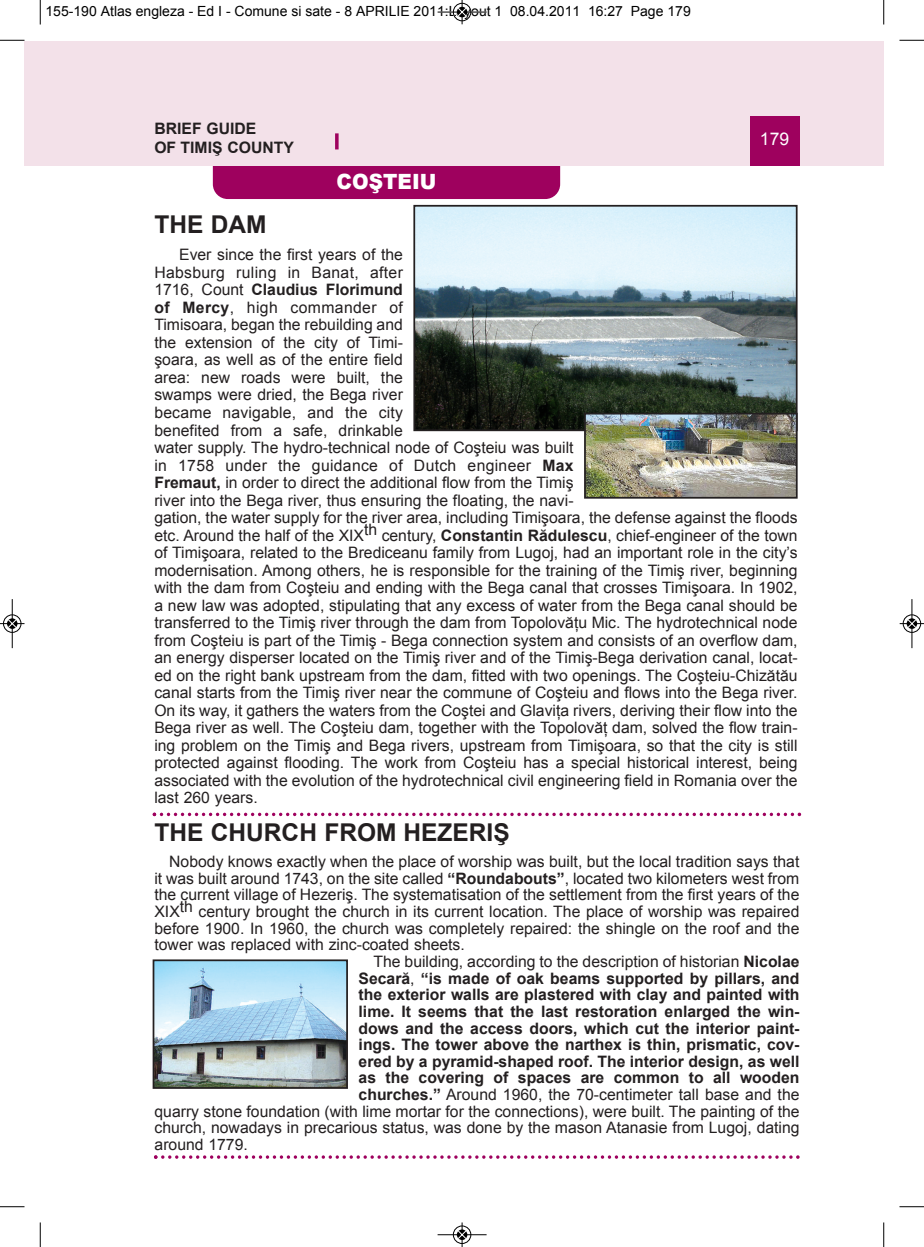
<style>
.page{position:relative;width:924px;height:1247px;background:#fff}
.page>*{position:absolute;margin:0;border:0;box-sizing:border-box;transform-origin:0 0}
.t1{font:700 24.5px "Arial";color:#231f20}
.t2{font:900 21px "Arial";color:#fff;scale:.95 1}
.t3{font:17.5px "Arial";color:#fff}
.t4{font:15.75px/17.5px "Arial";color:#231f20}
.t5{font:700 15.75px/18.9px "Arial";color:#231f20}
.t6{font:14px "Arial";color:#000}
.s1{font-weight:700}
.s2{font-weight:400}
</style>
<div class="page">
<div style="left:24px;top:41px;width:16px;height:124px;background:#f3e1e9"></div>
<div style="left:213px;top:136px;width:347px;height:63px;background:#9e015e;border-radius:15px"></div>
<div style="left:40px;top:41px;width:844px;height:124px;background:#f3e1e9"></div>
<div style="left:750px;top:116px;width:49px;height:49px;background:#9e015e"></div>
<svg style="left:335px;top:133px;width:4px;height:16px"></svg>
<img style="left:156px;top:962px;width:189px;height:123px">
<div style="left:153px;top:959px;width:195px;height:129px;border:2px solid #231f20"></div>
<svg style="left:153px;top:812px;width:648px;height:4px"></svg>
<svg style="left:154px;top:1155px;width:645px;height:3px"></svg>
<img style="left:416px;top:208px;width:378px;height:220px">
<div style="left:413px;top:205px;width:384px;height:226px;border:2px solid #231f20"></div>
<img style="left:587px;top:416px;width:207px;height:79px">
<div style="left:584px;top:413px;width:213px;height:85px;border:2px solid #231f20"></div>
<svg style="left:40px;top:0;width:1px;height:24px"></svg>
<svg style="left:0;top:40px;width:24px;height:1px"></svg>
<svg style="left:883px;top:0;width:1px;height:24px"></svg>
<svg style="left:899px;top:40px;width:25px;height:1px"></svg>
<svg style="left:40px;top:1222px;width:1px;height:24px"></svg>
<svg style="left:0;top:1206px;width:24px;height:1px"></svg>
<svg style="left:883px;top:1222px;width:1px;height:24px"></svg>
<svg style="left:899px;top:1206px;width:25px;height:1px"></svg>
<hr style="left:438px;top:12px;width:48px;height:1px;background:#000">
<div style="left:453px;top:3px;width:18px;height:18px;border:1px solid #000;border-radius:50%"></div>
<svg style="left:458px;top:0;width:8px;height:24px"></svg>
<hr style="left:438px;top:1234px;width:48px;height:1px;background:#000">
<div style="left:453px;top:1225px;width:18px;height:18px;border:1px solid #000;border-radius:50%"></div>
<svg style="left:458px;top:1222px;width:8px;height:24px"></svg>
<div style="left:3px;top:614px;width:19px;height:19px;border:1px solid #fff;border-radius:50%"></div>
<hr style="left:12px;top:599px;width:1px;height:49px;background:#000">
<div style="left:3px;top:614px;width:18px;height:18px;border:1px solid #000;border-radius:50%"></div>
<svg style="left:0;top:619px;width:24px;height:9px"></svg>
<div style="left:902px;top:614px;width:19px;height:19px;border:1px solid #fff;border-radius:50%"></div>
<hr style="left:911px;top:599px;width:1px;height:49px;background:#000">
<div style="left:903px;top:614px;width:18px;height:18px;border:1px solid #000;border-radius:50%"></div>
<svg style="left:900px;top:619px;width:24px;height:9px"></svg>
<p class="t6" style="left:46px;top:3px;width:647px">155-190 Atlas engleza - Ed I - Comune si sate - 8 APRILIE 2011:Layout 1 08.04.2011 16:27 Page 179</p>
<p class="t5" style="left:154px;top:119px;width:141px">BRIEF GUIDE<br>OF TIMIŞ COUNTY</p>
<h2 class="t2" style="left:337px;top:166px;width:106px">COŞTEIU</h2>
<p class="t3" style="left:760px;top:129px;width:31px">179</p>
<h1 class="t1" style="left:154px;top:211px;width:114px">THE DAM</h1>
<p class="t4" style="left:154px;top:246px;width:645px;text-indent:25px">Ever since the first years of the<br>Habsburg ruling in Banat, after<br>1716, Count <span class="s1">Claudius Florimund<br>of Mercy</span>, high commander of<br>Timisoara, began the rebuilding and<br>the extension of the city of Timi-<br>şoara, as well as of the entire field<br>area: new roads were built, the<br>swamps were dried, the Bega river<br>became navigable, and the city<br>benefited from a safe, drinkable<br>water supply. The hydro-technical node of Coşteiu was built<br>in 1758 under the guidance of Dutch engineer <span class="s1">Max<br>Fremaut,</span> in order to direct the additional flow from the Timiş<br>river into the Bega river, thus ensuring the floating, the navi-<br>gation, the water supply for the river area, including Timişoara, the defense against the floods etc. Around the half of the XIXth century, <span class="s1">Constantin Rădulescu</span>, chief-engineer of the town of Timişoara, related to the Brediceanu family from Lugoj, had an important role in the city’s modernisation. Among others, he is responsible for the training of the Timiş river, beginning with the dam from Coşteiu and ending with the Bega canal that crosses Timişoara. In 1902, a new law was adopted, stipulating that any excess of water from the Bega canal should be transferred to the Timiş river through the dam from Topolovăţu Mic. The hydrotechnical node from Coşteiu is part of the Timiş - Bega connection system and consists of an overflow dam, an energy disperser located on the Timiş river and of the Timiş-Bega derivation canal, locat&shy;ed on the right bank upstream from the dam, fitted with two openings. The Coşteiu-Chizătău canal starts from the Timiş river near the commune of Coşteiu and flows into the Bega river.<br>On its way, it gathers the waters from the Coştei and Glaviţa rivers, deriving their flow into the Bega river as well. The Coşteiu dam, together with the Topolovăţ dam, solved the flow train&shy;ing problem on the Timiş and Bega rivers, upstream from Timişoara, so that the city is still protected against flooding. The work from Coşteiu has a special historical interest, being associated with the evolution of the hydrotechnical civil engineering field in Romania over the last 260 years.</p>
<h1 class="t1" style="left:154px;top:818px;width:357px">THE CHURCH FROM HEZERIŞ</h1>
<p class="t4" style="left:169px;top:852px;width:632px">Nobody knows exactly when the place of worship was built, but the local tradition says that</p>
<p class="t4" style="left:154px;top:869px;width:646px">it was built around 1743, on the site called <span class="s1">“Roundabouts”</span>, located two kilometers west from</p>
<p class="t4" style="left:154px;top:886px;width:646px">the current village of Hezeriş. The systematisation of the settlement from the first years of the</p>
<p class="t4" style="left:154px;top:902px;width:646px">XIXth century brought the church in its current location. The place of worship was repaired</p>
<p class="t4" style="left:154px;top:919px;width:646px">before 1900. In 1960, the church was completely repaired: the shingle on the roof and the</p>
<p class="t4" style="left:154px;top:936px;width:312px">tower was replaced with zinc-coated sheets.</p>
<p class="t4" style="left:373px;top:952px;width:427px">The building, according to the description of historian <span class="s1">Nicolae</span></p>
<p class="t5" style="left:359px;top:968px;width:442px">Secară<span class="s2">,</span> “is made of oak beams supported by pillars, and</p>
<p class="t5" style="left:359px;top:985px;width:442px">the exterior walls are plastered with clay and painted with</p>
<p class="t5" style="left:359px;top:1001px;width:441px">lime. It seems that the last restoration enlarged the win-</p>
<p class="t5" style="left:359px;top:1018px;width:441px">dows and the access doors, which cut the interior paint-</p>
<p class="t5" style="left:359px;top:1035px;width:441px">ings. The tower above the narthex is thin, prismatic, cov-</p>
<p class="t5" style="left:359px;top:1051px;width:442px">ered by a pyramid-shaped roof. The interior design, as well</p>
<p class="t5" style="left:359px;top:1068px;width:442px">as the covering of spaces are common to all wooden</p>
<p class="t4" style="left:359px;top:1085px;width:442px"><span class="s1">churches.”</span> Around 1960, the 70-centimeter tall base and the</p>
<p class="t4" style="left:155px;top:1102px;width:646px">quarry stone foundation (with lime mortar for the connections), were built. The painting of the</p>
<p class="t4" style="left:155px;top:1118px;width:646px">church, nowadays in precarious status, was done by the mason Atanasie from Lugoj, dating</p>
<p class="t4" style="left:155px;top:1135px;width:95px">around 1779.</p>
</div>
